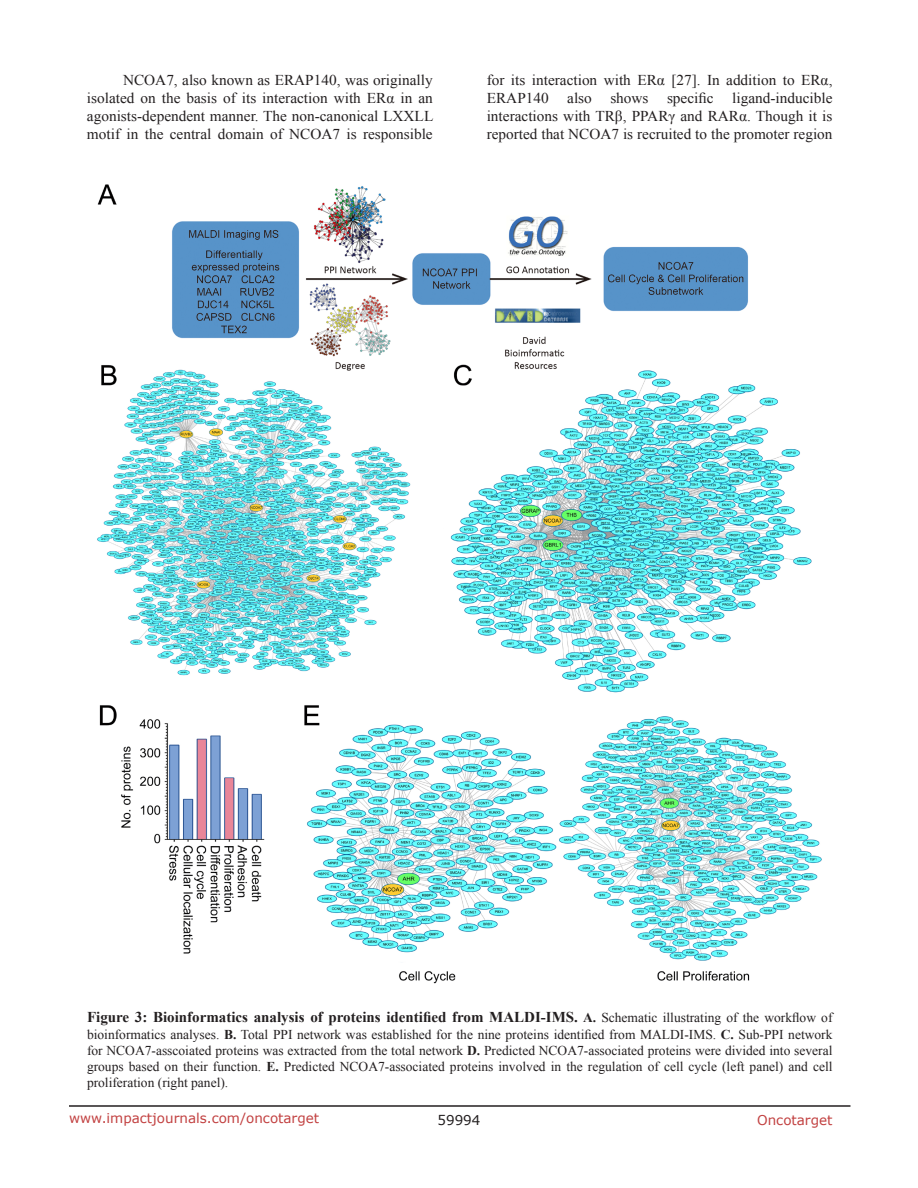
<style>
.page{position:relative;width:918px;height:1188px;background:#fff}
.page>*{position:absolute;margin:0;border:0;box-sizing:border-box;transform-origin:0 0}
.t1{font:15px/18px "Times New Roman";color:#231f20;text-align:justify}
.t2{font:700 15px "Times New Roman";color:#231f20}
.t3{font:13.5px/16.2px "Times New Roman";color:#231f20;text-align:justify}
.t4{font:13.5px "Verdana";color:#c24141}
.t5{font:13.5px "Verdana";color:#231f20}
.s1{font-size:13.5px}
.s2{font-weight:400;font-size:13.5px}
.s3{font-weight:700}
</style>
<div class="page">
<hr style="left:69px;top:1105px;width:781px;height:2px;background:#231f20">
<img style="left:97px;top:184px;width:725px;height:800px">
<p class="t1" style="left:87px;top:71px;width:348px;text-indent:36px">NCOA7, also known as ERAP140, was originally isolated on the basis of its interaction with ERα in an agonists-dependent manner. The non-canonical LXXLL motif in the central domain of NCOA7 is responsible</p>
<p class="t1" style="left:487px;top:71px;width:347px">for its interaction with ERα [27]. In addition to ERα, ERAP140 also shows specific ligand-inducible interactions with TRβ, PPARγ and RARα. Though it is reported that NCOA7 is recruited to the promoter region</p>
<p class="t2" style="left:87px;top:1007px;width:747px">Figure 3: Bioinformatics analysis of proteins identified from MALDI-IMS. <span class="s1">A.</span> <span class="s2">Schematic illustrating of the workflow of</span></p>
<p class="t3" style="left:87px;top:1026px;width:747px">bioinformatics analyses. <span class="s3">B.</span> Total PPI network was established for the nine proteins identified from MALDI-IMS. <span class="s3">C.</span> Sub-PPI network for NCOA7-asscoiated proteins was extracted from the total network <span class="s3">D.</span> Predicted NCOA7-associated proteins were divided into several groups based on their function. <span class="s3">E.</span> Predicted NCOA7-associated proteins involved in the regulation of cell cycle (left panel) and cell proliferation (right panel).</p>
<p class="t4" style="left:69px;top:1109px;width:252px">www.impactjournals.com/oncotarget</p>
<p class="t5" style="left:438px;top:1111px;width:44px">59994</p>
<p class="t4" style="left:757px;top:1111px;width:77px">Oncotarget</p>
</div>
